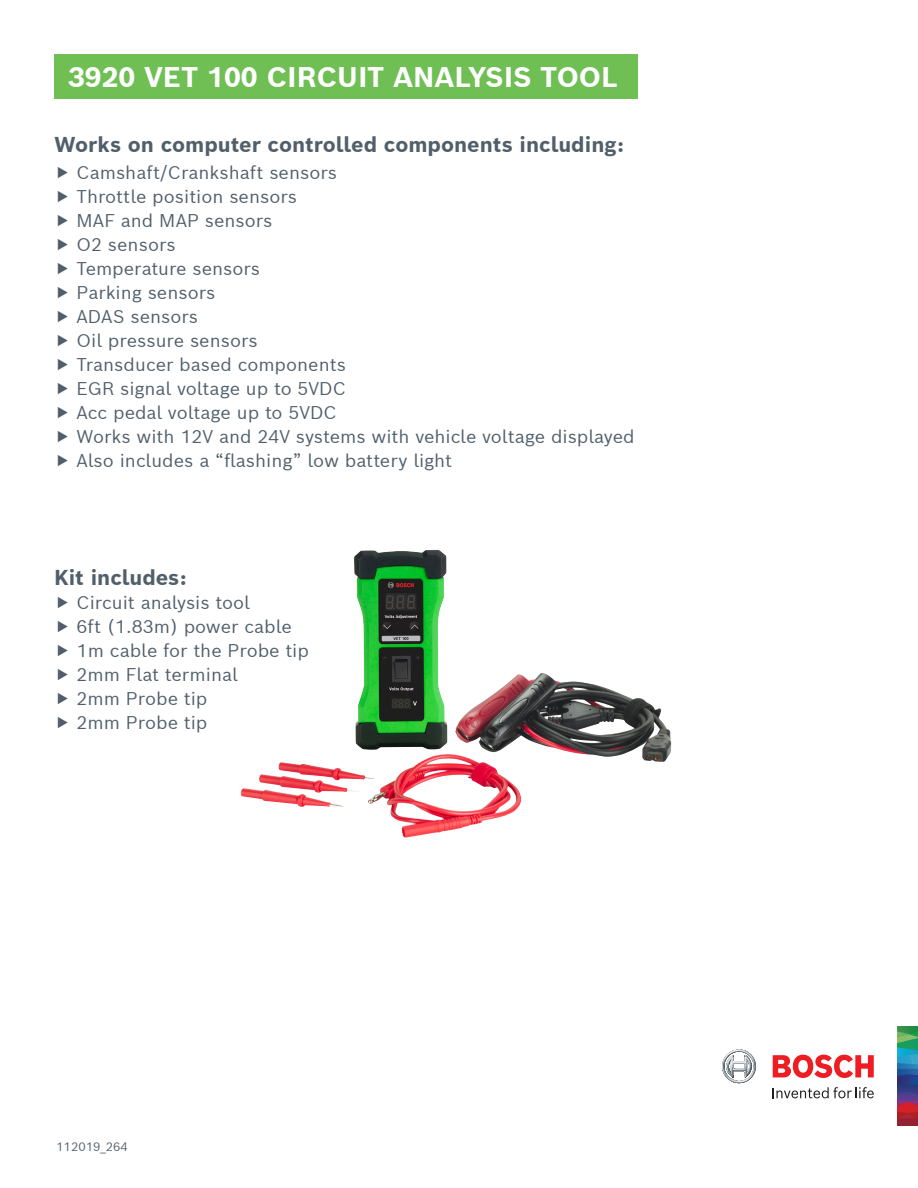
<style>
.page{position:relative;width:918px;height:1188px;background:#fff}
.page>*{position:absolute;margin:0;border:0;box-sizing:border-box;transform-origin:0 0}
.Headline_Black_48pt{font:700 27.75px "Bosch Sans";color:#fff}
.t1{font:700 21px "Bosch Sans";color:#515f6b}
.t2{font:18px "Bosch Sans";color:#515f6b}
.Bullets_9{font:12px "Bosch Sans";color:#515f6b}
</style>
<div class="page">
<div style="left:54px;top:54px;width:583px;height:44px;background:#6fbf54"></div>
<svg style="left:897px;top:1026px;width:21px;height:100px"></svg>
<svg style="left:722px;top:1049px;width:34px;height:34px"></svg>
<svg style="left:773px;top:1087px;width:101px;height:11px"></svg>
<svg style="left:773px;top:1055px;width:101px;height:23px"></svg>
<img style="left:354px;top:550px;width:255px;height:207px">
<p class="Headline_Black_48pt" style="left:68px;top:58px;width:551px">3920 VET 100 CIRCUIT ANALYSIS TOOL</p>
<p class="t1" style="left:54px;top:130px;width:572px">Works on computer controlled components including:</p>
<p class="t2" style="left:76px;top:160px;width:262px">Camshaft/Crankshaft sensors</p>
<p class="t2" style="left:76px;top:184px;width:222px">Throttle position sensors</p>
<p class="t2" style="left:76px;top:208px;width:198px">MAF and MAP sensors</p>
<p class="t2" style="left:76px;top:232px;width:101px">O2 sensors</p>
<p class="t2" style="left:76px;top:256px;width:185px">Temperature sensors</p>
<p class="t2" style="left:76px;top:280px;width:140px">Parking sensors</p>
<p class="t2" style="left:76px;top:304px;width:123px">ADAS sensors</p>
<p class="t2" style="left:76px;top:328px;width:183px">Oil pressure sensors</p>
<p class="t2" style="left:76px;top:352px;width:271px">Transducer based components</p>
<p class="t2" style="left:76px;top:376px;width:271px">EGR signal voltage up to 5VDC</p>
<p class="t2" style="left:76px;top:400px;width:262px">Acc pedal voltage up to 5VDC</p>
<p class="t2" style="left:76px;top:424px;width:560px">Works with 12V and 24V systems with vehicle voltage displayed</p>
<p class="t2" style="left:76px;top:448px;width:377px">Also includes a “flashing” low battery light</p>
<p class="t1" style="left:54px;top:563px;width:134px">Kit includes:</p>
<p class="t2" style="left:76px;top:590px;width:175px">Circuit analysis tool</p>
<p class="t2" style="left:76px;top:614px;width:217px">6ft (1.83m) power cable</p>
<p class="t2" style="left:76px;top:638px;width:234px">1m cable for the Probe tip</p>
<p class="t2" style="left:76px;top:662px;width:163px">2mm Flat terminal</p>
<p class="t2" style="left:76px;top:686px;width:133px">2mm Probe tip</p>
<p class="t2" style="left:76px;top:710px;width:133px">2mm Probe tip</p>
<p class="Bullets_9" style="left:56px;top:1139px;width:73px">112019_264</p>
</div>
